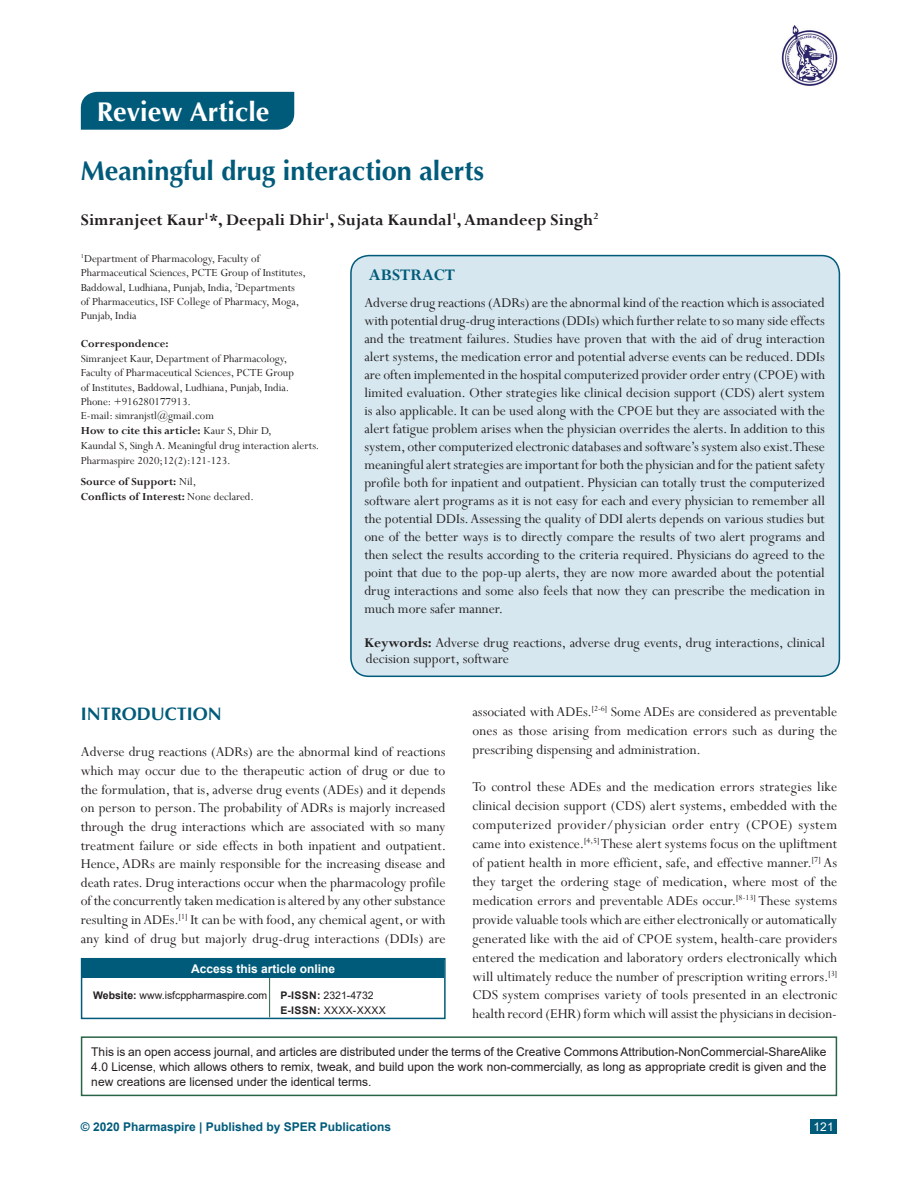
<style>
.page{position:relative;width:918px;height:1188px;background:#fff}
.page>*{position:absolute;margin:0;border:0;box-sizing:border-box;transform-origin:0 0}
.AT{font:700 27px "Optima";color:#005b7a}
.AH{font:700 27px "Optima";color:#fff}
.AU{font:700 18px "Perpetua";color:#231f20}
.t1{font:700 18px "Optima";color:#005b7a}
.ABSH{font:700 18px "Perpetua";color:#005b7a}
.TX{font:15px/18.9px "Perpetua";color:#231f20;text-align:justify}
.ABS{font:15px/18px "Perpetua";color:#231f20;text-align:justify}
.KWD{font:15px/16.2px "Perpetua";color:#231f20}
.CMD{font:12px/15px "Arial";color:#231f20;text-align:justify}
.ADD{font:12px/14.4px "Perpetua";color:#231f20}
.AFF{font:12px/14.4px "Perpetua";color:#231f20}
.HTC{font:12px/15px "Perpetua";color:#231f20}
.HTC-2{font:700 12px/15px "Perpetua";color:#231f20}
.t2{font:700 12px "Arial";color:#005b7a}
.ATAO{font:700 12px "Arial";color:#fff}
.t3{font:12px "Arial";color:#fff}
.WEB{font:10.5px/14.2px "Arial";color:#231f20}
.s1{font-weight:700}
.s2{font-weight:400}
</style>
<div class="page">
<div style="left:810px;top:1120px;width:27px;height:14px;background:#005b7a"></div>
<div style="left:351px;top:256px;width:488px;height:420px;background:#d6e7ef;border-radius:18px"></div>
<div style="left:350px;top:255px;width:490px;height:422px;border:2px solid #005b7a;border-radius:18px"></div>
<div style="left:81px;top:1036px;width:756px;height:60px;border:2px solid #286446"></div>
<div style="left:83px;top:960px;width:361px;height:18px;background:#005b7a"></div>
<hr style="left:269px;top:978px;width:1px;height:39px;background:#286446">
<div style="left:81px;top:958px;width:365px;height:61px;border:2px solid #005b7a"></div>
<img style="left:782px;top:26px;width:55px;height:59px">
<div style="left:81px;top:92px;width:213px;height:38px;background:#005b7a"></div>
<p class="AH" style="left:97px;top:95px;width:174px">Review Article</p>
<p class="AT" style="left:81px;top:154px;width:405px">Meaningful drug interaction alerts</p>
<p class="AU" style="left:81px;top:209px;width:519px">Simranjeet Kaur<sup>1</sup>*, Deepali Dhir<sup>1</sup>, Sujata Kaundal<sup>1</sup>, Amandeep Singh<sup>2</sup></p>
<p class="AFF" style="left:81px;top:251px;width:227px"><sup>1</sup>Department of Pharmacology, Faculty of Pharmaceutical Sciences, PCTE Group of Institutes, Baddowal, Ludhiana, Punjab, India, <sup>2</sup>Departments of Pharmaceutics, ISF College of Pharmacy, Moga, Punjab, India</p>
<p class="ADD" style="left:81px;top:336px;width:215px"><span class="s1">Correspondence:<br></span>Simranjeet Kaur, Department of Pharmacology, Faculty of Pharmaceutical Sciences, PCTE Group of Institutes, Baddowal, Ludhiana, Punjab, India.<br>Phone: +916280177913.<br>E-mail: simranjstl@gmail.com</p>
<p class="HTC" style="left:81px;top:423px;width:240px"><span class="s1">How to cite this article:</span> Kaur S, Dhir D,<br>Kaundal S, Singh A. Meaningful drug interaction alerts.<br>Pharmaspire 2020;12(2):121-123.</p>
<p class="HTC-2" style="left:81px;top:474px;width:175px">Source of Support: <span class="s2">Nil,<br></span>Conflicts of Interest: <span class="s2">None declared.</span></p>
<p class="ABSH" style="left:369px;top:264px;width:88px">ABSTRACT</p>
<p class="ABS" style="left:364px;top:293px;width:462px">Adverse drug reactions (ADRs) are the abnormal kind of the reaction which is associated with potential drug-drug interactions (DDIs) which further relate to so many side effects and the treatment failures. Studies have proven that with the aid of drug interaction alert systems, the medication error and potential adverse events can be reduced. DDIs are often implemented in the hospital computerized provider order entry (CPOE) with limited evaluation. Other strategies like clinical decision support (CDS) alert system is also applicable. It can be used along with the CPOE but they are associated with the alert fatigue problem arises when the physician overrides the alerts. In addition to this system, other computerized electronic databases and software’s system also exist. These meaningful alert strategies are important for both the physician and for the patient safety profile both for inpatient and outpatient. Physician can totally trust the computerized software alert programs as it is not easy for each and every physician to remember all the potential DDIs. Assessing the quality of DDI alerts depends on various studies but one of the better ways is to directly compare the results of two alert programs and then select the results according to the criteria required. Physicians do agreed to the point that due to the pop-up alerts, they are now more awarded about the potential drug interactions and some also feels that now they can prescribe the medication in much more safer manner.</p>
<p class="KWD" style="left:364px;top:634px;width:462px"><span class="s1">Keywords:</span> Adverse drug reactions, adverse drug events, drug interactions, clinical decision support, software</p>
<p class="TX" style="left:472px;top:702px;width:366px">associated with ADEs.<sup>[2-6]</sup> Some ADEs are considered as preventable ones as those arising from medication errors such as during the prescribing dispensing and administration.</p>
<p class="TX" style="left:472px;top:777px;width:366px">To control these ADEs and the medication errors strategies like clinical decision support (CDS) alert systems, embedded with the computerized provider/physician order entry (CPOE) system came into existence.<sup>[4,5]</sup> These alert systems focus on the upliftment of patient health in more efficient, safe, and effective manner.<sup>[7]</sup> As they target the ordering stage of medication, where most of the medication errors and preventable ADEs occur.<sup>[8-13]</sup> These systems provide valuable tools which are either electronically or automatically generated like with the aid of CPOE system, health-care providers entered the medication and laboratory orders electronically which will ultimately reduce the number of prescription writing errors.<sup>[3] </sup>CDS system comprises variety of tools presented in an electronic health record (EHR) form which will assist the physicians in decision-</p>
<p class="CMD" style="left:91px;top:1044px;width:737px">This is an open access journal, and articles are distributed under the terms of the Creative Commons Attribution-NonCommercial-ShareAlike 4.0 License, which allows others to remix, tweak, and build upon the work non-commercially, as long as appropriate credit is given and the new creations are licensed under the identical terms.</p>
<h1 class="t1" style="left:81px;top:703px;width:143px">INTRODUCTION</h1>
<p class="TX" style="left:81px;top:742px;width:367px">Adverse drug reactions (ADRs) are the abnormal kind of reactions which may occur due to the therapeutic action of drug or due to the formulation, that is, adverse drug events (ADEs) and it depends on person to person. The probability of ADRs is majorly increased through the drug interactions which are associated with so many treatment failure or side effects in both inpatient and outpatient.<br>Hence, ADRs are mainly responsible for the increasing disease and death rates. Drug interactions occur when the pharmacology profile of the concurrently taken medication is altered by any other substance resulting in ADEs.<sup>[1]</sup> It can be with food, any chemical agent, or with any kind of drug but majorly drug-drug interactions (DDIs) are</p>
<p class="ATAO" style="left:191px;top:961px;width:146px">Access this article online</p>
<p class="WEB" style="left:93px;top:989px;width:176px"><span class="s1">Website:</span> www.isfcppharmaspire.com</p>
<p class="WEB" style="left:280px;top:989px;width:107px"><span class="s1">P-ISSN:</span> 2321-4732<br><span class="s1">E-ISSN:</span> XXXX-XXXX</p>
<p class="t2" style="left:81px;top:1119px;width:312px">© 2020 Pharmaspire | Published by SPER Publications</p>
<p class="t3" style="left:814px;top:1119px;width:22px">121</p>
</div>
